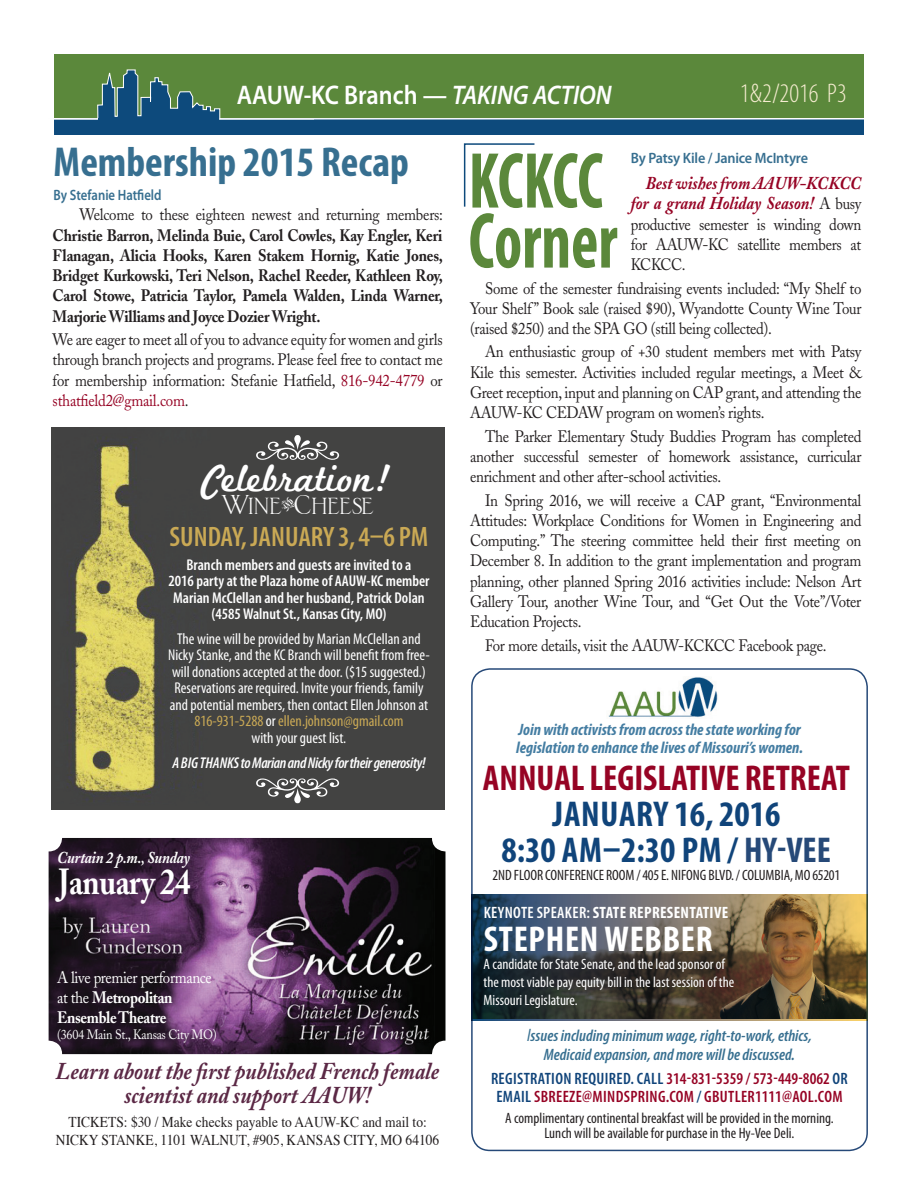
<style>
.page{position:relative;width:918px;height:1188px;background:#fff}
.page>*{position:absolute;margin:0;border:0;box-sizing:border-box;transform-origin:0 0}
.t1{font:700 condensed 42px "Myriad Pro";color:#376f90}
.t2{font:39.6px "Marketing Script";color:#fff}
.t3{font:700 condensed 36px/36px "Myriad Pro";color:#10447a}
.t4{font:700 condensed 36px "Myriad Pro";color:#960324}
.t5{font:700 condensed 36px "Myriad Pro";letter-spacing:.02em;color:#fff}
.t6{font:700 36px "Adobe Caslon";letter-spacing:-.015em;color:#fff;scale:.85 1}
.t7{font:29.7px "LHF Corrie";letter-spacing:.005em;color:#fff}
.t8{font:600 condensed 28.2px "Myriad Pro";color:#caa955}
.t9{font:600 27px "Myriad Pro";color:#fff;scale:.9 1}
.t10{font:300 condensed 27px "Myriad Pro";color:#f6ecd0}
.t11{font:italic 700 24px/24px "Adobe Caslon";color:#5b2845;text-align:center;scale:.9 1}
.t12{font:italic 700 18px/20.2px "Adobe Caslon";color:#960324;text-align:right;scale:.9 1}
.t13{font:16.5px/20.2px "Adobe Caslon";letter-spacing:-.02em;color:#231f20;text-align:justify;scale:.9 1}
.t14{font:700 16.5px/20.2px "Adobe Caslon";letter-spacing:-.015em;color:#231f20;text-align:justify;scale:.9 1}
.t15{font:italic 700 condensed 16.5px/18px "Myriad Pro";color:#447da2}
.t16{font:600 condensed 16.5px/18px "Myriad Pro";letter-spacing:.02em;color:#960324;text-align:right}
.t17{font:italic 600 condensed 16.5px/19.8px "Myriad Pro";color:#376f90;text-align:center}
.t18{font:16.5px/19.8px "Adobe Caslon";letter-spacing:-.025em;color:#fff;scale:.9 1}
.t19{font:600 condensed 16.5px "Myriad Pro";letter-spacing:.02em;color:#fff}
.t20{font:italic 700 16.5px "Adobe Caslon";letter-spacing:-.015em;color:#fff;scale:.9 1}
.t21{font:700 condensed 16.5px "Myriad Pro";color:#fff}
.t22{font:600 condensed 16.5px "Myriad Pro";letter-spacing:.02em;color:#10447a}
.t23{font:condensed 15.6px/16.5px "Myriad Pro";color:#fff;text-align:center}
.t24{font:600 condensed 15.6px/16.5px "Myriad Pro";color:#fff;text-align:center}
.t25{font:italic 600 condensed 15.6px "Myriad Pro";letter-spacing:-.025em;color:#fff}
.t26{font:condensed 15px/15px "Myriad Pro";color:#231f20;text-align:center}
.t27{font:condensed 15px/18px "Myriad Pro";color:#fff}
.t28{font:15px/18px "Times";color:#231f20;scale:.9 1}
.t29{font:600 15px "Myriad Pro";letter-spacing:-.01em;color:#376f90;scale:.95 1}
.t30{font:600 15px "Myriad Pro";letter-spacing:-.01em;color:#376f90;scale:.85 1}
.t31{font:13.5px "Adobe Caslon";letter-spacing:-.025em;color:#fff;scale:.9 1}
.s1{font-style:italic}
.s2{color:#960324}
.s3{color:#caa955}
.s4{font-weight:700}
.s5{font-weight:400;font-style:normal;font-size:16.5px;color:#231f20}
.s6{color:#264978}
.s7{font-weight:400;font-size:18px}
.s8{color:#10447a}
</style>
<div class="page">
<div style="left:55px;top:54px;width:809px;height:64px;background:#5b883b"></div>
<svg style="left:54px;top:68px;width:810px;height:67px"></svg>
<div style="left:98px;top:119px;width:121px;height:14px;background:#0d4a7c"></div>
<svg style="left:463px;top:143px;width:154px;height:125px"></svg>
<div style="left:471px;top:668px;width:397px;height:483px;border:2px solid #264978;border-radius:18px"></div>
<img style="left:51px;top:428px;width:393px;height:382px">
<svg style="left:256px;top:435px;width:83px;height:25px;background:#6e6e6e"></svg>
<svg style="left:256px;top:779px;width:83px;height:24px;background:#6f6f6f"></svg>
<img style="left:471px;top:895px;width:396px;height:125px">
<img style="left:608px;top:677px;width:110px;height:41px">
<img style="left:49px;top:838px;width:397px;height:216px">
<h3 class="t9" style="left:237px;top:78px;width:418px">AAUW-KC Branch — <span class="s1">TAKING ACTION</span></h3>
<h3 class="t10" style="left:740px;top:78px;width:108px">1&amp;2/2016 P3</h3>
<h1 class="t1" style="left:54px;top:135px;width:357px">MEMBERSHIP 2015 RECAP</h1>
<p class="t30" style="left:54px;top:185px;width:129px">By Stefanie Hatfield</p>
<p class="t13" style="left:80px;top:205px;width:405px">Welcome to these eighteen newest and returning members:</p>
<p class="t14" style="left:53px;top:225px;width:435px">Christie Barron, Melinda Buie, Carol Cowles, Kay Engler, Keri Flanagan, Alicia Hooks, Karen Stakem Hornig, Katie Jones, Bridget Kurkowski, Teri Nelson, Rachel Reeder, Kathleen Roy, Carol Stowe, Patricia Taylor, Pamela Walden, Linda Warner, Marjorie Williams and Joyce Dozier Wright.</p>
<p class="t13" style="left:53px;top:330px;width:435px">We are eager to meet all of you to advance equity for women and girls through branch projects and programs. Please feel free to contact me for membership information: Stefanie Hatfield, <span class="s2">816-942-4779</span> or <span class="s2">sthatfield2@gmail.com</span>.</p>
<h2 class="t2" style="left:202px;top:455px;width:191px">Celebration!</h2>
<h3 class="t7" style="left:221px;top:490px;width:154px">Wine❖Cheese</h3>
<h3 class="t8" style="left:170px;top:520px;width:260px">Sunday, January 3, 4–6 pm</h3>
<p class="t24" style="left:168px;top:556px;width:263px">Branch members and guests are invited to a<br>2016 party at the Plaza home of AAUW-KC member Marian McClellan and her husband, Patrick Dolan (4585 Walnut St., Kansas City, MO)</p>
<p class="t23" style="left:168px;top:630px;width:263px">The wine will be provided by Marian McClellan and Nicky Stanke, and the KC Branch will benefit from free&shy;will donations accepted at the door. ($15 suggested.)<br>Reservations are required. Invite your friends, family and potential members, then contact Ellen Johnson at <span class="s3">816-931-5288</span> or <span class="s3">ellen.johnson@gmail.com<br></span>with your guest list.</p>
<p class="t25" style="left:172px;top:753px;width:255px">A big thanks to Marian and Nicky for their generosity!</p>
<p class="t20" style="left:57px;top:848px;width:149px">Curtain 2 p.m., Sunday</p>
<h3 class="t6" style="left:59px;top:860px;width:156px">January 24</h3>
<p class="t18" style="left:57px;top:968px;width:173px">A live premier performance at the <span class="s4">Metropolitan<br>Ensemble Theatre</span></p>
<p class="t31" style="left:57px;top:1026px;width:179px">(3604 Main St., Kansas City MO)</p>
<h3 class="t11" style="left:56px;top:1060px;width:427px">Learn about the first published French female scientist and support AAUW!</h3>
<p class="t28" style="left:56px;top:1112px;width:414px;text-indent:13px">TICKETS: $30 / Make checks payable to AAUW-KC and mail to:<br>Nicky Stanke</p>
<p class="t28" style="left:154px;top:1130px;width:170px">, 1101 Walnut, #905, Kansas</p>
<p class="t28" style="left:344px;top:1130px;width:107px">City, MO 64106</p>
<p class="t29" style="left:631px;top:149px;width:188px">By Patsy Kile / Janice McIntyre</p>
<p class="t12" style="left:631px;top:173px;width:258px">Best wishes from AAUW-KCKCC for a grand Holiday Season! <span class="s5">A busy</span></p>
<p class="t13" style="left:631px;top:214px;width:258px">productive semester is winding down for AAUW-KC satellite members at KCKCC.</p>
<p class="t13" style="left:470px;top:278px;width:436px;text-indent:15px">Some of the semester fundraising events included: “My Shelf to Your Shelf ” Book sale (raised $90), Wyandotte County Wine Tour (raised $250) and the SPA GO (still being collected).</p>
<p class="t13" style="left:470px;top:342px;width:436px;text-indent:15px">An enthusiastic group of +30 student members met with Patsy Kile this semester. Activities included regular meetings, a Meet &amp; Greet reception, input and planning on CAP grant, and attending the AAUW-KC CEDAW program on women’s rights.</p>
<p class="t13" style="left:470px;top:426px;width:436px;text-indent:15px">The Parker Elementary Study Buddies Program has completed another successful semester of homework assistance, curricular enrichment and other after-school activities.</p>
<p class="t13" style="left:470px;top:490px;width:436px;text-indent:15px">In Spring 2016, we will receive a CAP grant, “Environmental Attitudes: Workplace Conditions for Women in Engineering and Computing.” The steering committee held their first meeting on December 8. In addition to the grant implementation and program planning, other planned Spring 2016 activities include: Nelson Art Gallery Tour, another Wine Tour, and “Get Out the Vote”/Voter Education Projects.</p>
<p class="t13" style="left:485px;top:635px;width:381px">For more details, visit the AAUW-KCKCC Facebook page.</p>
<p class="t15" style="left:516px;top:720px;width:288px">Join with activists from across the state working for legislation to enhance the lives of Missouri’s women.</p>
<h3 class="t4" style="left:483px;top:756px;width:35px">ANNUA</h3>
<h3 class="t4" style="left:571px;top:756px;width:207px">L LEGISLATIVE RETREAT</h3>
<h3 class="t3" style="left:553px;top:795px;width:30px">JANUARY</h3>
<h3 class="t3" style="left:502px;top:795px;width:301px;text-indent:173px">16, 2016<br>8:30 AM–2:30 PM / <span class="s6">HY-VEE</span></h3>
<p class="t26" style="left:493px;top:868px;width:122px">2nd floor con ference room</p>
<p class="t26" style="left:637px;top:868px;width:130px">/ 405 E. Nifong Blvd. / Columbia</p>
<p class="t26" style="left:790px;top:868px;width:52px">, MO 65201</p>
<p class="t19" style="left:484px;top:902px;width:124px">Keynote Speaker: <span class="s4">STATE</span></p>
<p class="t21" style="left:629px;top:902px;width:16px">REPRESENTATI</p>
<p class="t21" style="left:714px;top:902px;width:14px">VE</p>
<h3 class="t5" style="left:484px;top:917px;width:213px">STEPHEN WEBBER</h3>
<p class="t27" style="left:484px;top:955px;width:252px">A candidate for State Senate, and the lead sponsor of the most viable pay equity bill in the last session of the<br>Missouri Legislature.</p>
<p class="t17" style="left:527px;top:1025px;width:286px"><span class="s7">I</span>ssues including minimum wage, right-to-work, ethics,<br>Medicaid expansion, and more will be discussed.</p>
<p class="t22" style="left:491px;top:1069px;width:41px">REGISTRAT</p>
<p class="t16" style="left:496px;top:1070px;width:352px"><span class="s8">ION REQUIRED. CALL</span> 314-831-5359 / 573-449-8062 <span class="s8">OR<br>EMAIL</span> sbreeze@mindspring.com <span class="s8">/</span> gbutler1111@aol.com</p>
<p class="t26" style="left:505px;top:1111px;width:330px">A complimentary continental breakfast will be provided in the morning.<br>Lunch will be available for purchase in the Hy-Vee Deli.</p>
</div>
